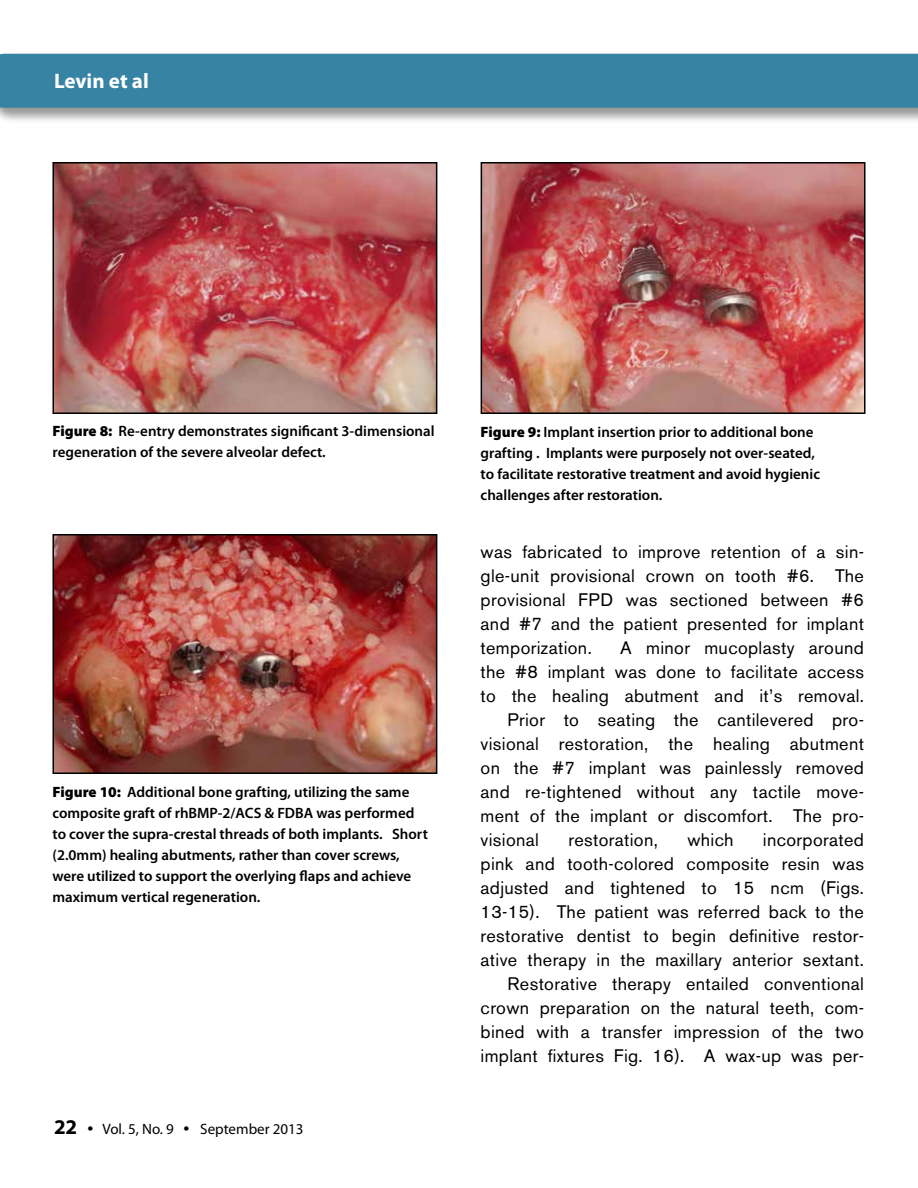
<style>
.page{position:relative;width:918px;height:1188px;background:#fff}
.page>*{position:absolute;margin:0;border:0;box-sizing:border-box;transform-origin:0 0}
.t1{font:700 21px "Myriad Pro";color:#fff}
.t2{font:700 21px "Myriad Pro";color:#000}
.t3{font:18px/24px "Akzidenz Grotesk BE";letter-spacing:.02em;color:#000;text-align:justify}
.t4{font:600 15px/21px "Myriad Pro";color:#000}
.t5{font:15px "Myriad Pro";color:#000}
.s1{font-weight:900}
</style>
<div class="page">
<div style="left:0;top:54px;width:918px;height:70px;background:#000;opacity:.4"></div>
<div style="left:0;top:54px;width:918px;height:54px;background:#3683a4"></div>
<img style="left:55px;top:165px;width:379px;height:246px">
<div style="left:52px;top:162px;width:385px;height:252px;border:2px solid #000"></div>
<img style="left:484px;top:165px;width:379px;height:246px">
<div style="left:481px;top:162px;width:385px;height:252px;border:2px solid #000"></div>
<img style="left:55px;top:537px;width:379px;height:234px">
<div style="left:52px;top:534px;width:385px;height:240px;border:2px solid #000"></div>
<p class="t1" style="left:54px;top:69px;width:96px">Levin et al</p>
<p class="t4" style="left:52px;top:421px;width:384px"><span class="s1">Figure 8:</span> Re-entry demonstrates significant 3-dimensional regeneration of the severe alveolar defect.</p>
<p class="t4" style="left:481px;top:422px;width:341px"><span class="s1">Figure 9:</span> Implant insertion prior to additional bone grafting . Implants were purposely not over-seated, to facilitate restorative treatment and avoid hygienic challenges after restoration.</p>
<p class="t4" style="left:52px;top:782px;width:377px"><span class="s1">Figure 10:</span> Additional bone grafting, utilizing the same composite graft of rhBMP-2/ACS &amp; FDBA was performed to cover the supra-crestal threads of both implants. Short (2.0mm) healing abutments, rather than cover screws, were utilized to support the overlying flaps and achieve maximum vertical regeneration.</p>
<p class="t2" style="left:54px;top:1115px;width:25px">22</p>
<p class="t5" style="left:102px;top:1121px;width:73px">Vol. 5, No. 9</p>
<p class="t5" style="left:200px;top:1121px;width:105px">September 2013</p>
<p class="t3" style="left:481px;top:540px;width:385px">was fabricated to improve retention of a sin&shy;gle-unit provisional crown on tooth #6. The provisional FPD was sectioned between #6 and #7 and the patient presented for implant temporization.</p>
<p class="t3" style="left:620px;top:636px;width:245px">A minor mucoplasty around</p>
<p class="t3" style="left:481px;top:660px;width:385px">the #8 implant was done to facilitate access</p>
<p class="t3" style="left:481px;top:684px;width:385px">to the healing abutment and it’s removal.</p>
<p class="t3" style="left:508px;top:708px;width:358px">Prior to seating the cantilevered pro-</p>
<p class="t3" style="left:481px;top:732px;width:385px">visional restoration, the healing abutment</p>
<p class="t3" style="left:481px;top:756px;width:385px">on the #7 implant was painlessly removed</p>
<p class="t3" style="left:481px;top:780px;width:385px">and re-tightened without any tactile move-</p>
<p class="t3" style="left:481px;top:804px;width:385px">ment of the implant or discomfort. The pro-</p>
<p class="t3" style="left:481px;top:828px;width:60px">visional</p>
<p class="t3" style="left:568px;top:828px;width:91px">restoration,</p>
<p class="t3" style="left:687px;top:828px;width:48px">which</p>
<p class="t3" style="left:481px;top:828px;width:385px;text-align:right">incorporated<br>pink and tooth-colored composite resin was adjusted and tightened to 15 ncm (Figs.<br>13-15). The patient was referred back to the restorative dentist to begin definitive restor&shy;ative therapy in the maxillary anterior sextant.<br>Restorative therapy entailed conventional crown preparation on the natural teeth, com&shy;bined with a transfer impression of the two implant fixtures Fig. 16). A wax-up was per-</p>
</div>
